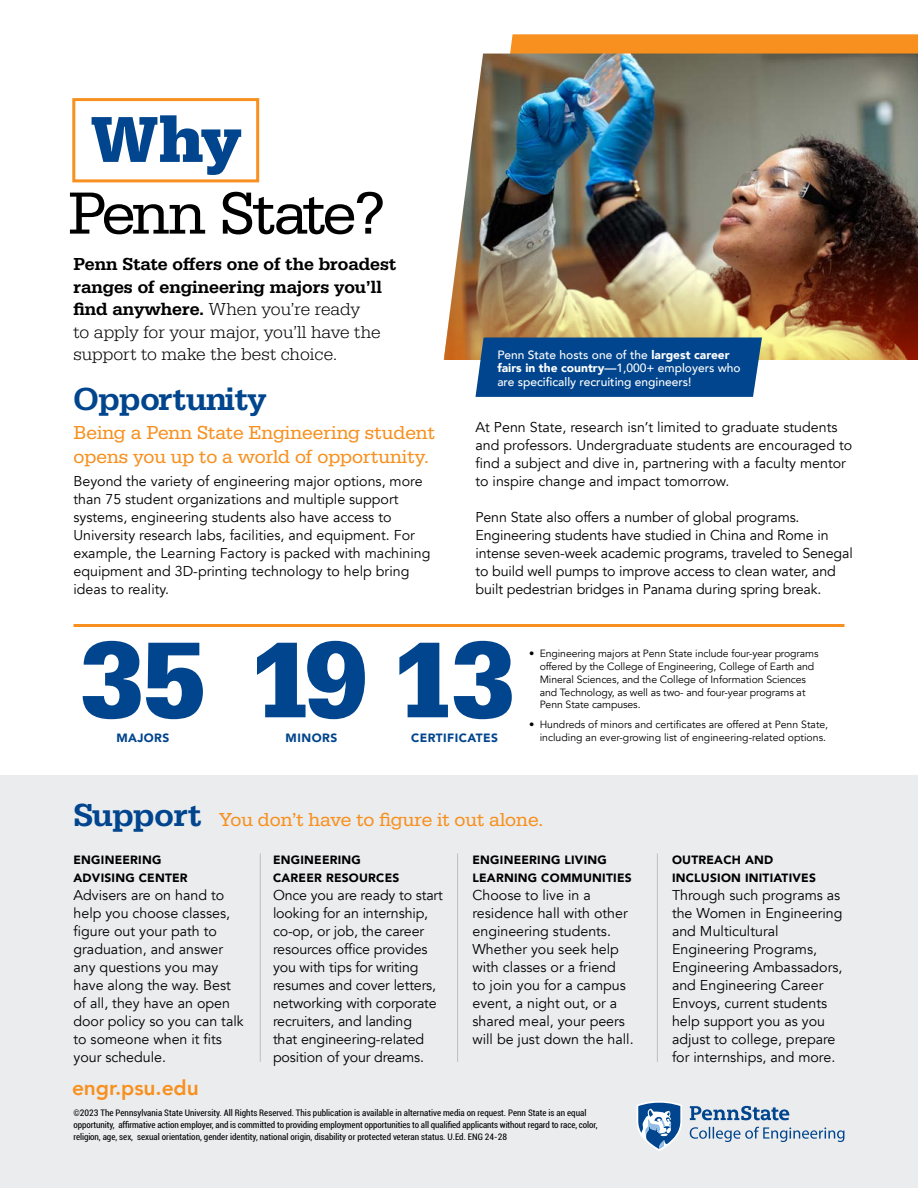
<style>
.page{position:relative;width:918px;height:1188px;background:#fff}
.page>*{position:absolute;margin:0;border:0;box-sizing:border-box;transform-origin:0 0}
.t1{font:700 111.75px "Serifa";color:#00458d}
.t2{font:700 67.2px "Serifa";color:#00458d}
.t3{font:61.5px "Serifa";letter-spacing:-.05em;color:#000}
.t4{font:500 33px "Serifa";color:#00458d}
.t5{font:800 21px "Avenir";letter-spacing:-.005em;color:#f7901e}
.t6{font:19.5px/24px "Serifa";color:#f7901e}
.t7{font:500 18px/22.5px "Serifa";color:#000}
.t8{font:14.25px/18px "Avenir";color:#000}
.t9{font:900 12px/18px "Avenir";letter-spacing:.02em;color:#000}
.t10{font:500 12px/13.5px "Avenir";color:#fff}
.t11{font:900 12px "Avenir";letter-spacing:.04em;color:#00458d}
.t12{font:10.5px/12.8px "Avenir";letter-spacing:-.01em;color:#000}
.t13{font:condensed 9px/12px "Roboto";color:#000}
.s1{font-weight:300}
.s2{font-weight:900}
.s3{font-weight:800}
.s4{font-weight:500;font-size:33px;color:#00458d}
</style>
<div class="page">
<div style="left:510px;top:34px;width:408px;height:19px;background:#f7901e"></div>
<div style="left:0;top:776px;width:918px;height:412px;background:#ebecee"></div>
<div style="left:72px;top:98px;width:187px;height:84px;border:3px solid #f7901e"></div>
<hr style="left:260px;top:854px;width:1px;height:208px;background:#bcbec0">
<hr style="left:457px;top:854px;width:1px;height:208px;background:#bcbec0">
<hr style="left:657px;top:854px;width:1px;height:208px;background:#bcbec0">
<hr style="left:74px;top:624px;width:770px;height:3px;background:#f7901e">
<img style="left:444px;top:53px;width:474px;height:307px">
<svg style="left:637px;top:1101px;width:45px;height:50px"></svg>
<svg style="left:690px;top:1106px;width:154px;height:36px"></svg>
<div style="left:476px;top:338px;width:286px;height:59px;background:#00458d"></div>
<h2 class="t2" style="left:91px;top:100px;width:152px">Why</h2>
<h3 class="t3" style="left:68px;top:179px;width:318px">Penn State?</h3>
<p class="t7" style="left:74px;top:253px;width:324px">Penn State offers one of the broadest ranges of engineering majors you’ll find anywhere. <span class="s1">When you’re ready<br>to apply for your major, you’ll have the support to make the best choice.</span></p>
<h3 class="t4" style="left:74px;top:380px;width:195px">Opportunity</h3>
<h3 class="t6" style="left:74px;top:421px;width:363px">Being a Penn State Engineering student opens you up to a world of opportunity.</h3>
<p class="t8" style="left:74px;top:472px;width:359px">Beyond the variety of engineering major options, more than 75 student organizations and multiple support systems, engineering students also have access to University research labs, facilities, and equipment. For example, the Learning Factory is packed with machining equipment and 3D-printing technology to help bring ideas to reality.</p>
<p class="t10" style="left:497px;top:347px;width:245px">Penn State hosts one of the <span class="s2">largest career fairs in the country</span><span class="s3">—</span>1,000+ employers who are specifically recruiting engineers!</p>
<p class="t8" style="left:476px;top:418px;width:378px">At Penn State, research isn’t limited to graduate students and professors. Undergraduate students are encouraged to find a subject and dive in, partnering with a faculty mentor to inspire change and impact tomorrow.</p>
<p class="t8" style="left:476px;top:508px;width:379px">Penn State also offers a number of global programs.<br>Engineering students have studied in China and Rome in intense seven-week academic programs, traveled to Senegal to build well pumps to improve access to clean water, and built pedestrian bridges in Panama during spring break.</p>
<h1 class="t1" style="left:81px;top:614px;width:435px">35 19 13</h1>
<p class="t11" style="left:116px;top:727px;width:55px">MAJORS</p>
<p class="t11" style="left:286px;top:727px;width:53px">MINORS</p>
<p class="t11" style="left:411px;top:727px;width:89px">CERTIFICATES</p>
<p class="t12" style="left:540px;top:648px;width:280px;text-indent:-10px">• Engineering majors at Penn State include four-year programs offered by the College of Engineering, College of Earth and Mineral Sciences, and the College of Information Sciences and Technology, as well as two- and four-year programs at Penn State campuses.</p>
<p class="t12" style="left:529px;top:718px;width:301px;text-align:right">• Hundreds of minors and certificates are offered at Penn State, including an ever-growing list of engineering-related options.</p>
<h3 class="t6" style="left:74px;top:808px;width:471px"><span class="s4">Support</span> You don’t have to figure it out alone.</h3>
<p class="t9" style="left:74px;top:851px;width:116px">ENGINEERING<br>ADVISING CENTER</p>
<p class="t8" style="left:74px;top:886px;width:172px">Advisers are on hand to help you choose classes, figure out your path to graduation, and answer any questions you may have along the way. Best of all, they have an open door policy so you can talk to someone when it fits your schedule.</p>
<h3 class="t5" style="left:72px;top:1071px;width:128px">engr.psu.edu</h3>
<p class="t9" style="left:273px;top:851px;width:128px">ENGINEERING<br>CAREER RESOURCES</p>
<p class="t8" style="left:273px;top:886px;width:171px">Once you are ready to start looking for an internship, co-op, or job, the career resources office provides you with tips for writing resumes and cover letters, networking with corporate recruiters, and landing<br>that engineering-related position of your dreams.</p>
<p class="t9" style="left:472px;top:851px;width:161px">ENGINEERING LIVING<br>LEARNING COMMUNITIES</p>
<p class="t8" style="left:472px;top:886px;width:163px">Choose to live in a residence hall with other engineering students.<br>Whether you seek help with classes or a friend<br>to join you for a campus event, a night out, or a shared meal, your peers will be just down the hall.</p>
<p class="t13" style="left:74px;top:1107px;width:526px">©2023 The Pennsylvania State University. All Rights Reserved. This publication is available in alternative media on request. Penn State is an equal opportunity, affirmative action employer, and is committed to providing employment opportunities to all qualified applicants without regard to race, color, religion, age, sex, sexual orientation, gender identity, national origin, disability or protected veteran status. U.Ed. ENG 24-28</p>
<p class="t9" style="left:672px;top:851px;width:145px">OUTREACH AND<br>INCLUSION INITIATIVES</p>
<p class="t8" style="left:672px;top:886px;width:172px">Through such programs as the Women in Engineering and Multicultural<br>Engineering Programs,<br>Engineering Ambassadors, and Engineering Career<br>Envoys, current students help support you as you adjust to college, prepare for internships, and more.</p>
</div>
